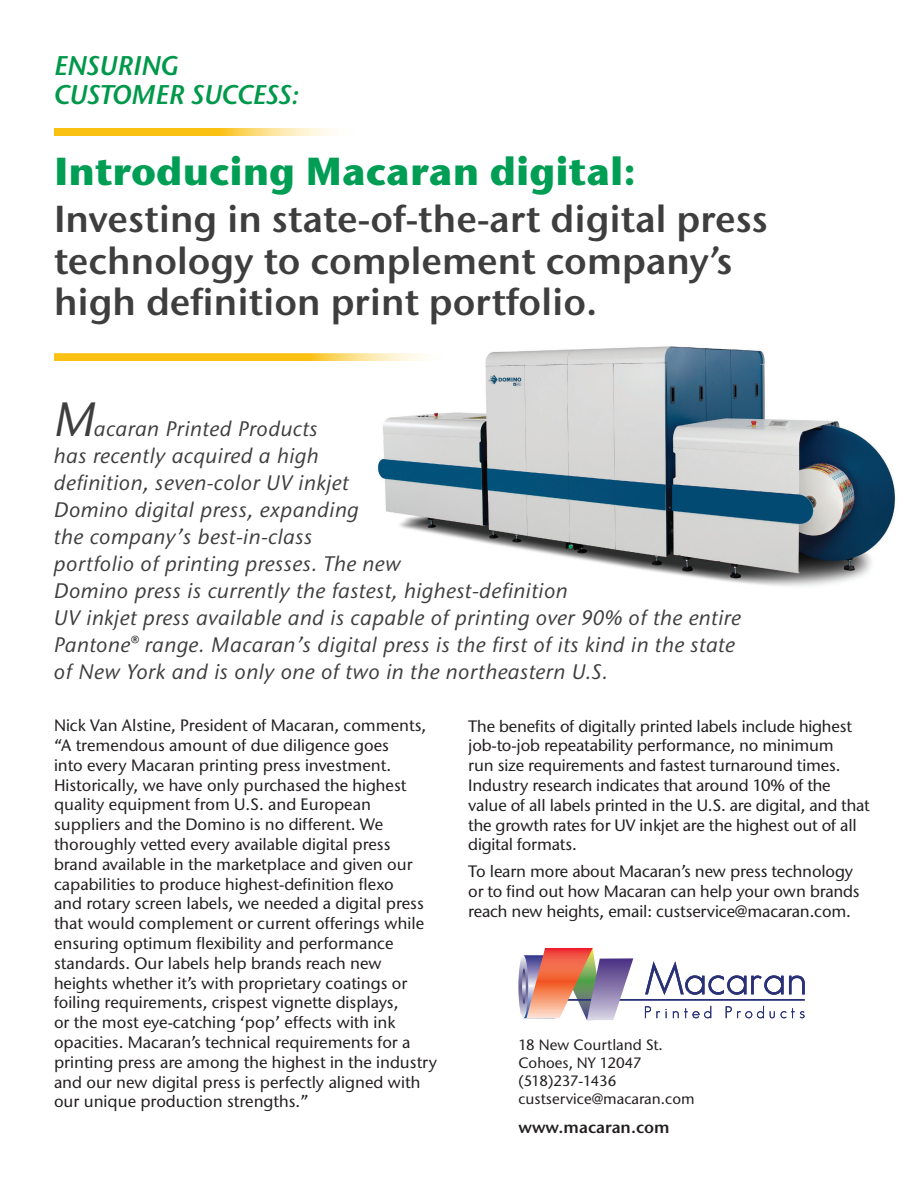
<style>
.page{position:relative;width:918px;height:1188px;background:#fff}
.page>*{position:absolute;margin:0;border:0;box-sizing:border-box;transform-origin:0 0}
.t1{font:italic 48px "ITC Stone Sans";color:#3e3e3f}
.t2{font:700 39px "ITC Stone Sans";color:#009e55}
.t3{font:600 37.5px/41.2px "ITC Stone Sans";color:#3e3e3f}
.t4{font:italic 600 27px/28.5px "ITC Stone Sans";letter-spacing:-.01em;color:#00984a}
.t5{font:italic 21px/27px "ITC Stone Sans";letter-spacing:.02em;color:#3e3e3f}
.t6{font:500 16.5px/19.8px "ITC Stone Sans";color:#231f20}
.t7{font:600 16.5px "ITC Stone Sans";color:#231f20}
.t8{font:500 15px/18px "ITC Stone Sans";color:#231f20}
</style>
<div class="page">
<img style="left:362px;top:346px;width:534px;height:240px">
<svg style="left:54px;top:354px;width:400px;height:7px;background:#fbcf4b"></svg>
<hr style="left:547px;top:999px;width:258px;height:2px;background:#293177">
<svg style="left:645px;top:1006px;width:15px;height:12px"></svg>
<svg style="left:673px;top:1006px;width:38px;height:12px"></svg>
<svg style="left:726px;top:1006px;width:38px;height:12px"></svg>
<svg style="left:770px;top:1011px;width:5px;height:7px"></svg>
<svg style="left:781px;top:1008px;width:24px;height:10px"></svg>
<svg style="left:645px;top:961px;width:160px;height:34px"></svg>
<svg style="left:518px;top:948px;width:115px;height:72px"></svg>
<svg style="left:54px;top:128px;width:281px;height:8px;background:#facf4a"></svg>
<h3 class="t4" style="left:54px;top:52px;width:247px">ENSURING<br>CUSTOMER SUCCESS:</h3>
<h2 class="t2" style="left:54px;top:146px;width:584px">Introducing Macaran digital:</h2>
<h3 class="t3" style="left:54px;top:198px;width:715px">Investing in state-of-the-art digital press technology to complement company’s high definition print portfolio.</h3>
<h1 class="t1" style="left:54px;top:390px;width:44px">M</h1>
<p class="t5" style="left:54px;top:415px;width:688px;text-indent:40px">acaran Printed Products<br>has recently acquired a high<br>definition, seven-color UV inkjet<br>Domino digital press, expanding<br>the company’s best-in-class<br>portfolio of printing presses. The new<br>Domino press is currently the fastest, highest-definition<br>UV inkjet press available and is capable of printing over 90% of the entire Pantone® range. Macaran’s digital press is the first of its kind in the state of New York and is only one of two in the northeastern U.S.</p>
<p class="t6" style="left:468px;top:716px;width:403px">The benefits of digitally printed labels include highest job-to-job repeatability performance, no minimum<br>run size requirements and fastest turnaround times.<br>Industry research indicates that around 10% of the value of all labels printed in the U.S. are digital, and that the growth rates for UV inkjet are the highest out of all digital formats.</p>
<p class="t6" style="left:468px;top:861px;width:393px">To learn more about Macaran’s new press technology or to find out how Macaran can help your own brands reach new heights, email: custservice@macaran.com.</p>
<p class="t6" style="left:54px;top:716px;width:385px">Nick Van Alstine, President of Macaran, comments, “A tremendous amount of due diligence goes<br>into every Macaran printing press investment.<br>Historically, we have only purchased the highest quality equipment from U.S. and European suppliers and the Domino is no different. We thoroughly vetted every available digital press brand available in the marketplace and given our capabilities to produce highest-definition flexo<br>and rotary screen labels, we needed a digital press that would complement or current offerings while ensuring optimum flexibility and performance standards. Our labels help brands reach new heights whether it’s with proprietary coatings or foiling requirements, crispest vignette displays,<br>or the most eye-catching ‘pop’ effects with ink opacities. Macaran’s technical requirements for a printing press are among the highest in the industry and our new digital press is perfectly aligned with our unique production strengths.”</p>
<p class="t8" style="left:518px;top:1036px;width:178px">18 New Courtland St.<br>Cohoes, NY 12047 (518)237-1436 custservice@macaran.com</p>
<p class="t7" style="left:518px;top:1117px;width:153px">www.macaran.com</p>
</div>
